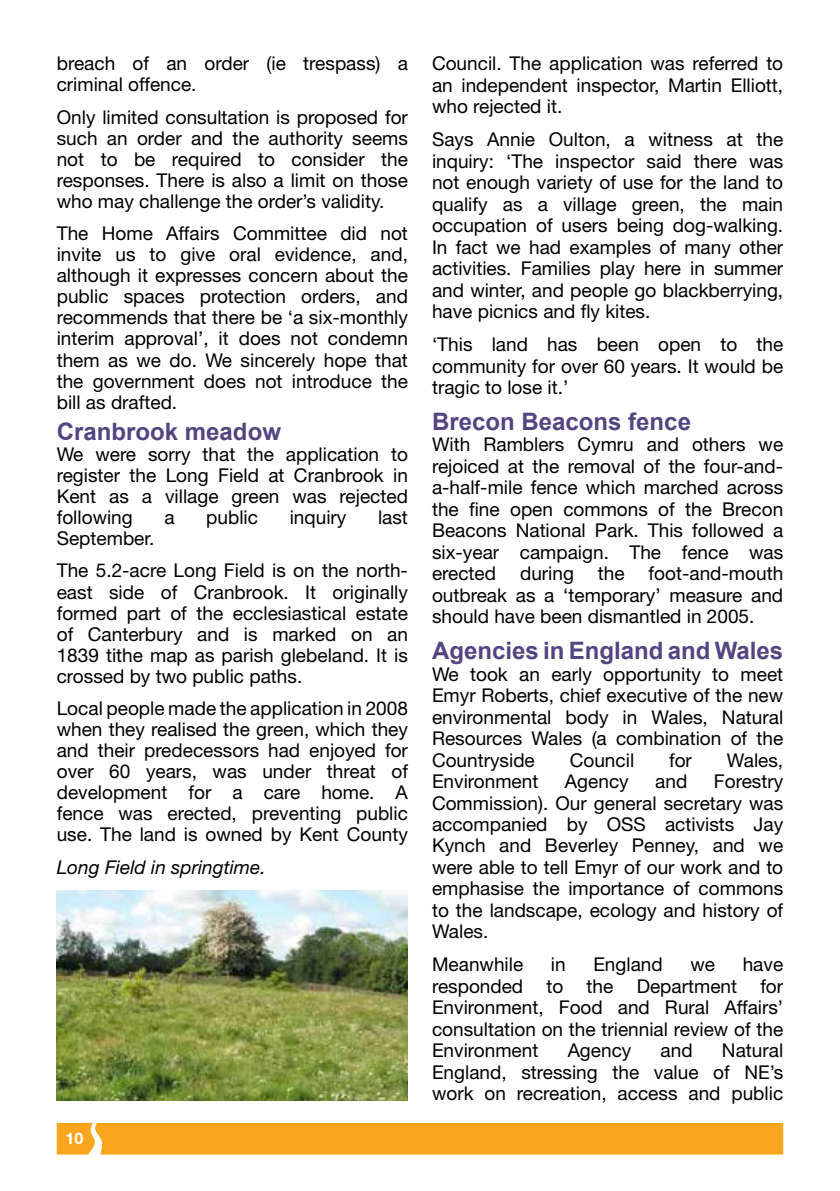
<style>
.page{position:relative;width:840px;height:1191px;background:#fff}
.page>*{position:absolute;margin:0;border:0;box-sizing:border-box;transform-origin:0 0}
.t1{font:700 24px "Arial";color:#534581}
.t2{font:19px/21.4px "Helvetica Neue LT Std";color:#000;text-align:justify}
.t3{font:italic 19px "Helvetica Neue LT Std";color:#000}
.t4{font:700 16px "Helvetica Neue LT Std";color:#fff}
</style>
<div class="page">
<img style="left:57px;top:890px;width:351px;height:210px">
<div style="left:57px;top:1123px;width:725px;height:31px;background:#faa61c"></div>
<p class="t2" style="left:57px;top:53px;width:352px">breach of an order (ie trespass) a criminal offence.</p>
<p class="t2" style="left:57px;top:106px;width:352px">Only limited consultation is proposed for such an order and the authority seems not to be required to consider the responses. There is also a limit on those who may challenge the order’s validity.</p>
<p class="t2" style="left:57px;top:223px;width:352px">The Home Affairs Committee did not invite us to give oral evidence, and, although it expresses concern about the public spaces protection orders, and recommends that there be ‘a six-monthly interim approval’, it does not condemn them as we do. We sincerely hope that the government does not introduce the bill as drafted.</p>
<p class="t1" style="left:57px;top:415px;width:226px">Cranbrook meadow</p>
<p class="t2" style="left:57px;top:443px;width:352px">We were sorry that the application to register the Long Field at Cranbrook in Kent as a village green was rejected following</p>
<p class="t2" style="left:164px;top:506px;width:12px">a</p>
<p class="t2" style="left:206px;top:506px;width:53px">public</p>
<p class="t2" style="left:289px;top:506px;width:58px">inquiry</p>
<p class="t2" style="left:378px;top:506px;width:31px">last</p>
<p class="t2" style="left:57px;top:522px;width:352px;line-height:32.4px">September.<br>The 5.2-acre Long Field is on the north-</p>
<p class="t2" style="left:57px;top:581px;width:352px">east side of Cranbrook. It originally formed part of the ecclesiastical estate of Canterbury and is marked on an 1839 tithe map as parish glebeland. It is crossed by two public paths.</p>
<p class="t2" style="left:57px;top:697px;width:352px">Local people made the application in 2008 when they realised the green, which they and their predecessors had enjoyed for over 60 years, was under threat of development for a care home. A fence was erected, preventing public use. The land is owned by Kent County</p>
<p class="t3" style="left:57px;top:855px;width:210px">Long Field in springtime.</p>
<p class="t4" style="left:65px;top:1128px;width:19px">10</p>
<p class="t2" style="left:432px;top:53px;width:352px">Council. The application was referred to an independent inspector, Martin Elliott, who rejected it.</p>
<p class="t2" style="left:432px;top:128px;width:352px">Says Annie Oulton, a witness at the inquiry: ‘The inspector said there was not enough variety of use for the land to qualify as a village green, the main occupation of users being dog-walking.<br>In fact we had examples of many other activities. Families play here in summer and winter, and people go blackberrying, have picnics and fly kites.</p>
<p class="t2" style="left:432px;top:333px;width:352px">‘This land has been open to the community for over 60 years. It would be tragic to lose it.’</p>
<p class="t1" style="left:432px;top:405px;width:260px">Brecon Beacons fence</p>
<p class="t2" style="left:432px;top:433px;width:352px">With Ramblers Cymru and others we rejoiced at the removal of the four-and&shy;a-half-mile fence which marched across the fine open commons of the Brecon Beacons National Park. This followed a six-year campaign. The fence was erected</p>
<p class="t2" style="left:432px;top:562px;width:352px;text-indent:216px">foot-and-mouth outbreak as a ‘temporary’ measure and should have been dismantled in 2005.</p>
<p class="t1" style="left:432px;top:635px;width:352px">Agencies in England and Wales</p>
<p class="t2" style="left:432px;top:663px;width:352px">We took an early opportunity to meet Emyr Roberts, chief executive of the new environmental body in Wales, Natural Resources Wales (a combination of the Countryside</p>
<p class="t2" style="left:519px;top:562px;width:55px">during</p>
<p class="t2" style="left:597px;top:562px;width:28px">the</p>
<p class="t2" style="left:569px;top:749px;width:66px">Council</p>
<p class="t2" style="left:668px;top:749px;width:24px">for</p>
<p class="t2" style="left:726px;top:749px;width:58px">Wales,</p>
<p class="t2" style="left:432px;top:770px;width:352px;text-indent:282px">Forestry Commission). Our general secretary was accompanied by OSS activists Jay Kynch and Beverley Penney, and we were able to tell Emyr of our work and to emphasise the importance of commons to the landscape, ecology and history of Wales.</p>
<p class="t2" style="left:432px;top:953px;width:93px">Meanwhile</p>
<p class="t2" style="left:550px;top:953px;width:16px">in</p>
<p class="t2" style="left:593px;top:953px;width:71px">England</p>
<p class="t2" style="left:690px;top:953px;width:26px">we</p>
<p class="t2" style="left:432px;top:770px;width:108px">Environment</p>
<p class="t2" style="left:564px;top:770px;width:65px">Agency</p>
<p class="t2" style="left:655px;top:770px;width:34px">and</p>
<p class="t2" style="left:432px;top:953px;width:352px;text-indent:310px">have responded to the Department for Environment, Food and Rural Affairs’ consultation on the triennial review of the Environment</p>
<p class="t2" style="left:432px;top:1039px;width:352px;text-indent:290px">Natural England, stressing the value of NE’s work on recreation, access and public</p>
<p class="t2" style="left:567px;top:1039px;width:65px">Agency</p>
<p class="t2" style="left:660px;top:1039px;width:34px">and</p>
</div>
